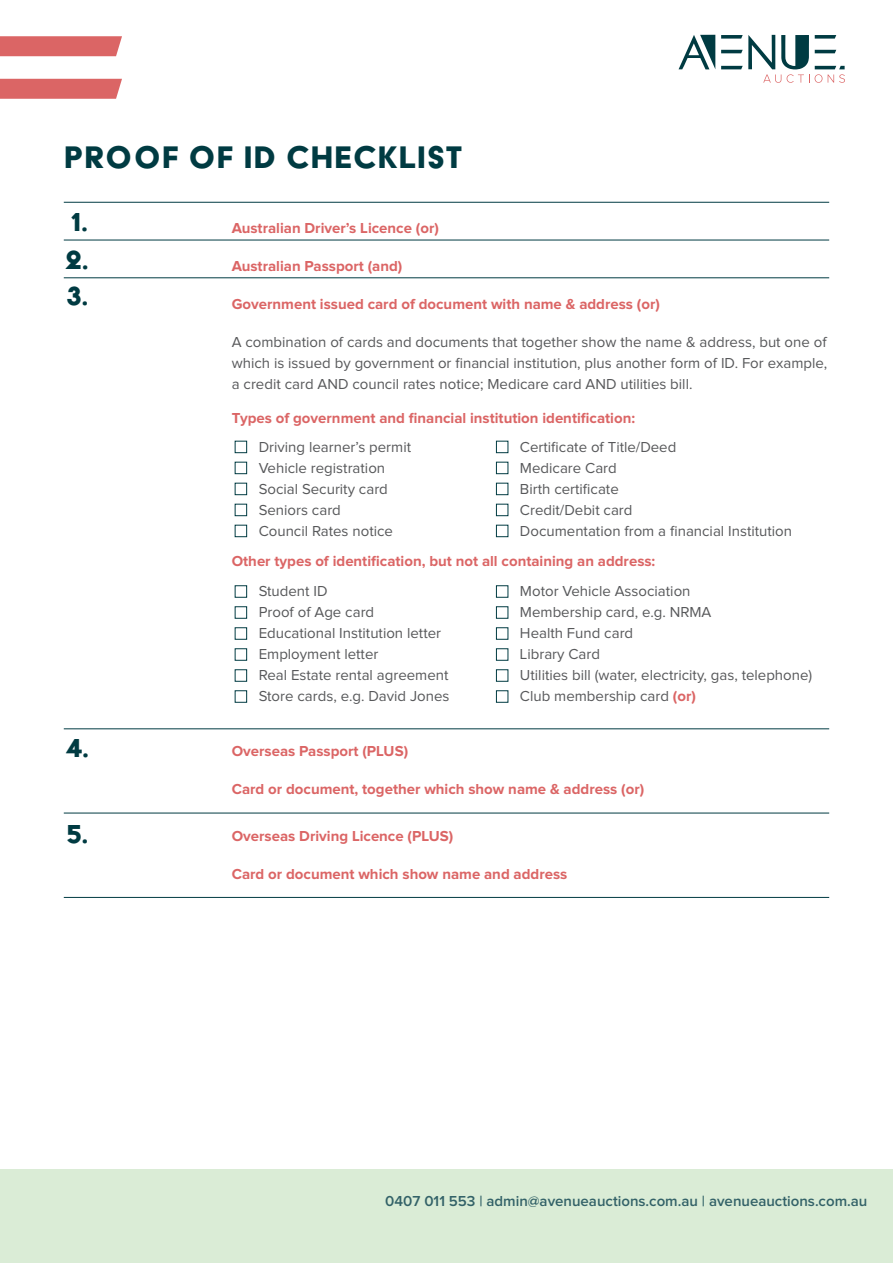
<style>
.page{position:relative;width:893px;height:1263px;background:#fff}
.page>*{position:absolute;margin:0;border:0;box-sizing:border-box;transform-origin:0 0}
.t1{font:36px "Acier BAT Text Solid";letter-spacing:.03em;color:#003b42}
.t2{font:30px "Acier BAT Text Solid";color:#003b42}
.t3{font:15px/21px "Proxima Nova";color:#57585a}
.t4{font:700 15px "Proxima Nova";color:#db6565}
.t5{font:600 15px "Proxima Nova";color:#336268}
.s1{font-weight:700;color:#db6565}
</style>
<div class="page">
<div style="left:0;top:1169px;width:893px;height:94px;background:#daecd6"></div>
<svg style="left:679px;top:35px;width:36px;height:35px"></svg>
<svg style="left:721px;top:35px;width:124px;height:48px"></svg>
<svg style="left:0;top:36px;width:122px;height:20px;background:#dc6a6a"></svg>
<svg style="left:0;top:79px;width:122px;height:20px;background:#dc6a6a"></svg>
<hr style="left:64px;top:240px;width:765px;height:1px;background:#003b42">
<hr style="left:64px;top:277px;width:765px;height:1px;background:#003b42">
<hr style="left:64px;top:202px;width:765px;height:1px;background:#003b42">
<hr style="left:64px;top:728px;width:765px;height:1px;background:#003b42">
<hr style="left:64px;top:813px;width:765px;height:1px;background:#003b42">
<hr style="left:64px;top:897px;width:765px;height:1px;background:#003b42">
<div style="left:235px;top:441px;width:12px;height:12px;border:1px solid #003b42"></div>
<div style="left:235px;top:462px;width:12px;height:12px;border:1px solid #003b42"></div>
<div style="left:235px;top:483px;width:12px;height:12px;border:1px solid #003b42"></div>
<div style="left:235px;top:504px;width:12px;height:12px;border:1px solid #003b42"></div>
<div style="left:235px;top:525px;width:12px;height:12px;border:1px solid #003b42"></div>
<div style="left:235px;top:585px;width:12px;height:13px;border:1px solid #003b42"></div>
<div style="left:235px;top:606px;width:12px;height:13px;border:1px solid #003b42"></div>
<div style="left:235px;top:627px;width:12px;height:13px;border:1px solid #003b42"></div>
<div style="left:235px;top:648px;width:12px;height:13px;border:1px solid #003b42"></div>
<div style="left:235px;top:669px;width:12px;height:13px;border:1px solid #003b42"></div>
<div style="left:235px;top:690px;width:12px;height:13px;border:1px solid #003b42"></div>
<div style="left:496px;top:441px;width:12px;height:12px;border:1px solid #003b42"></div>
<div style="left:496px;top:462px;width:12px;height:12px;border:1px solid #003b42"></div>
<div style="left:496px;top:483px;width:12px;height:12px;border:1px solid #003b42"></div>
<div style="left:496px;top:504px;width:12px;height:12px;border:1px solid #003b42"></div>
<div style="left:496px;top:525px;width:12px;height:12px;border:1px solid #003b42"></div>
<div style="left:496px;top:585px;width:12px;height:13px;border:1px solid #003b42"></div>
<div style="left:496px;top:606px;width:12px;height:13px;border:1px solid #003b42"></div>
<div style="left:496px;top:627px;width:12px;height:13px;border:1px solid #003b42"></div>
<div style="left:496px;top:648px;width:12px;height:13px;border:1px solid #003b42"></div>
<div style="left:496px;top:669px;width:12px;height:13px;border:1px solid #003b42"></div>
<div style="left:496px;top:690px;width:12px;height:13px;border:1px solid #003b42"></div>
<p class="t1" style="left:64px;top:138px;width:400px">PROOF OF ID CHECKLIST</p>
<p class="t2" style="left:71px;top:206px;width:18px">1.</p>
<p class="t2" style="left:65px;top:244px;width:25px">2.</p>
<p class="t2" style="left:67px;top:281px;width:23px">3.</p>
<p class="t2" style="left:67px;top:732px;width:23px">4.</p>
<p class="t2" style="left:67px;top:818px;width:23px">5.</p>
<p class="t4" style="left:232px;top:221px;width:209px">Australian Driver’s Licence (or)</p>
<p class="t4" style="left:232px;top:259px;width:172px">Australian Passport (and)</p>
<p class="t4" style="left:232px;top:297px;width:430px">Government issued card of document with name &amp; address (or)</p>
<p class="t3" style="left:232px;top:332px;width:597px;text-align:justify">A combination of cards and documents that together show the name &amp; address, but one of which is issued by government or financial institution, plus another form of ID. For example, a credit card AND council rates notice; Medicare card AND utilities bill.</p>
<p class="t4" style="left:232px;top:411px;width:405px">Types of government and financial institution identification:</p>
<p class="t3" style="left:259px;top:437px;width:154px">Driving learner’s permit<br>Vehicle registration<br>Social Security card<br>Seniors card<br>Council Rates notice</p>
<p class="t3" style="left:520px;top:437px;width:158px">Certificate of Title/Deed</p>
<p class="t3" style="left:520px;top:458px;width:98px">Medicare Card</p>
<p class="t3" style="left:520px;top:479px;width:100px">Birth certificate</p>
<p class="t3" style="left:520px;top:500px;width:114px">Credit/Debit card</p>
<p class="t3" style="left:520px;top:521px;width:274px">Documentation from a financial Institution</p>
<p class="t4" style="left:232px;top:554px;width:425px">Other types of identification, but not all containing an address:</p>
<p class="t3" style="left:259px;top:581px;width:192px">Student ID<br>Proof of Age card<br>Educational Institution letter<br>Employment letter<br>Real Estate rental agreement<br>Store cards, e.g. David Jones</p>
<p class="t3" style="left:520px;top:581px;width:172px">Motor Vehicle Association</p>
<p class="t3" style="left:520px;top:602px;width:193px">Membership card, e.g. NRMA</p>
<p class="t3" style="left:520px;top:623px;width:115px">Health Fund card</p>
<p class="t3" style="left:520px;top:644px;width:82px">Library Card</p>
<p class="t3" style="left:520px;top:665px;width:294px">Utilities bill (water, electricity, gas, telephone)</p>
<p class="t3" style="left:520px;top:686px;width:177px">Club membership card <span class="s1">(or)</span></p>
<p class="t4" style="left:232px;top:744px;width:178px">Overseas Passport (PLUS)</p>
<p class="t4" style="left:232px;top:782px;width:414px">Card or document, together which show name &amp; address (or)</p>
<p class="t4" style="left:232px;top:829px;width:223px">Overseas Driving Licence (PLUS)</p>
<p class="t4" style="left:232px;top:867px;width:337px">Card or document which show name and address</p>
<p class="t5" style="left:385px;top:1194px;width:484px">0407 011 553 | admin@avenueauctions.com.au | avenueauctions.com.au</p>
</div>
